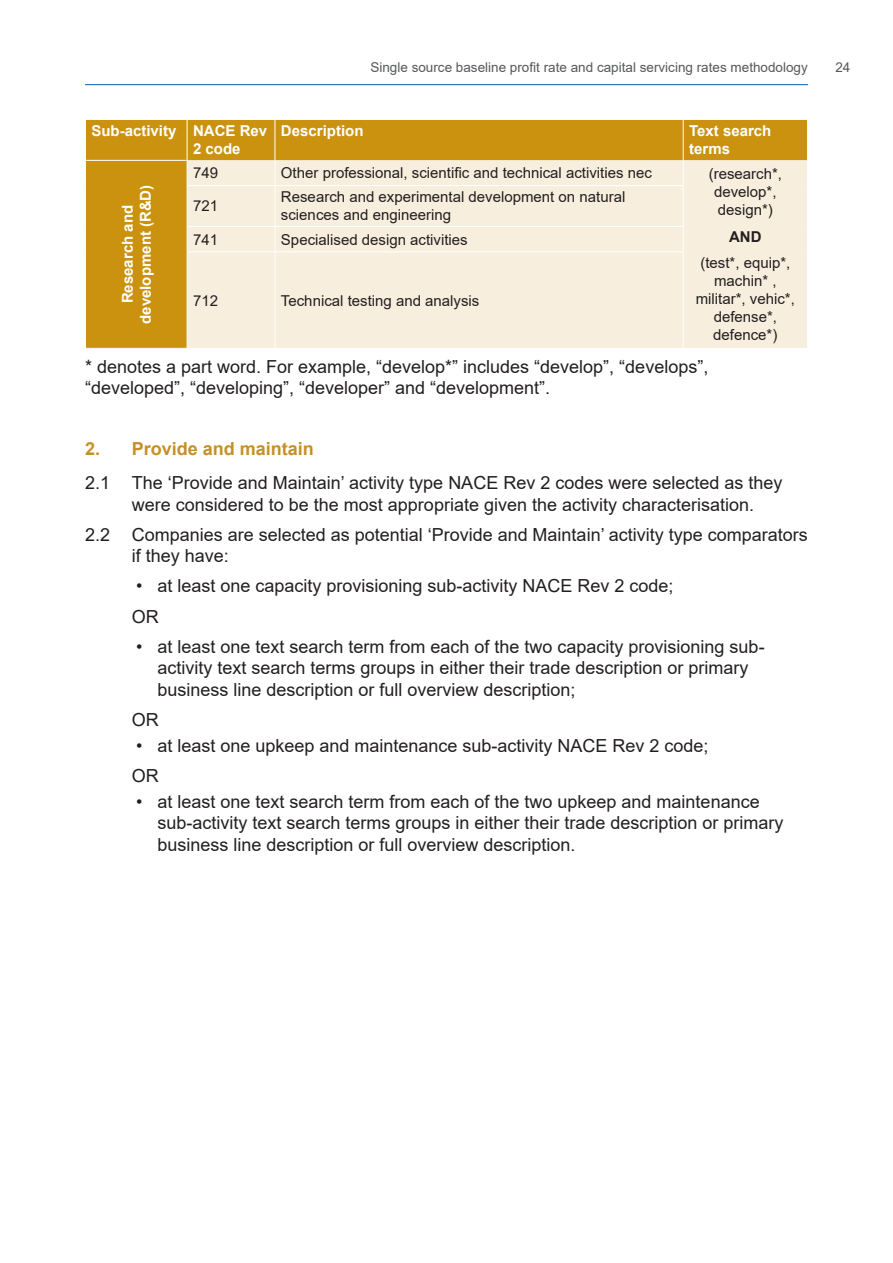
<style>
.page{position:relative;width:893px;height:1263px;background:#fff}
.page>*{position:absolute;margin:0;border:0;box-sizing:border-box;transform-origin:0 0}
.Body_text_-_Numbered{font:18px/21.6px "Arial";color:#231f20}
.Body_text_-_no_numbers{font:18px/21.6px "Arial";color:#231f20}
.Heading_-_Para__-_Numbered{font:700 18px "Arial";color:#c59028}
.Table_body{font:15px/18px "Arial";color:#231f20;text-align:center}
.Table_body-2{font:700 15px/18px "Arial";color:#fff}
.Table_body-3{font:700 15px "Arial";color:#231f20}
.t1{font:13.5px "Arial";color:#57585a}
</style>
<div class="page">
<hr style="left:85px;top:84px;width:723px;height:1px;background:#005eb8">
<div style="left:86px;top:120px;width:721px;height:228px;background:#ca920e"></div>
<div style="left:188px;top:160px;width:619px;height:188px;background:#f8eedd"></div>
<hr style="left:187px;top:120px;width:1px;height:40px;background:#fff">
<hr style="left:275px;top:120px;width:1px;height:40px;background:#fff">
<hr style="left:683px;top:120px;width:1px;height:40px;background:#fff">
<svg style="left:85px;top:160px;width:1px;height:26px"></svg>
<svg style="left:187px;top:160px;width:1px;height:25px"></svg>
<svg style="left:275px;top:160px;width:1px;height:25px"></svg>
<svg style="left:683px;top:160px;width:1px;height:25px"></svg>
<hr style="left:187px;top:185px;width:88px;height:1px;background:#fff">
<hr style="left:187px;top:186px;width:1px;height:40px;background:#fff">
<hr style="left:275px;top:185px;width:409px;height:1px;background:#fff">
<hr style="left:275px;top:186px;width:1px;height:40px;background:#fff">
<hr style="left:683px;top:186px;width:1px;height:40px;background:#fff">
<svg style="left:85px;top:226px;width:1px;height:26px"></svg>
<hr style="left:187px;top:226px;width:88px;height:1px;background:#fff">
<svg style="left:187px;top:227px;width:1px;height:24px"></svg>
<hr style="left:275px;top:226px;width:409px;height:1px;background:#fff">
<svg style="left:275px;top:227px;width:1px;height:24px"></svg>
<svg style="left:683px;top:227px;width:1px;height:24px"></svg>
<hr style="left:187px;top:251px;width:88px;height:1px;background:#fff">
<hr style="left:187px;top:252px;width:1px;height:96px;background:#fff">
<hr style="left:275px;top:251px;width:409px;height:1px;background:#fff">
<hr style="left:275px;top:252px;width:1px;height:96px;background:#fff">
<hr style="left:683px;top:252px;width:1px;height:96px;background:#fff">
<hr style="left:86px;top:160px;width:101px;height:1px;background:#fff">
<p class="t1" style="left:370px;top:58px;width:439px">Single source baseline profit rate and capital servicing rates methodology</p>
<p class="t1" style="left:835px;top:58px;width:17px">24</p>
<p class="Table_body-2" style="left:91px;top:122px;width:87px">Sub-activity</p>
<p class="Table_body-2" style="left:193px;top:122px;width:76px">NACE Rev<br>2 code</p>
<p class="Table_body-2" style="left:281px;top:122px;width:84px">Description</p>
<p class="Table_body-2" style="left:689px;top:122px;width:84px">Text search terms</p>
<p class="Table_body-2" style="left:119px;top:324px;width:141px;text-align:center;rotate:-90deg">Research and development (R&amp;D)</p>
<p class="Table_body" style="left:193px;top:164px;width:27px">749</p>
<p class="Table_body" style="left:281px;top:164px;width:372px">Other professional, scientific and technical activities nec</p>
<p class="Table_body" style="left:709px;top:165px;width:75px">(research*, develop*, design*)</p>
<p class="Table_body-3" style="left:729px;top:226px;width:34px">AND</p>
<p class="Table_body" style="left:696px;top:254px;width:101px">(test*, equip*, machin* , militar*, vehic*, defense*, defence*)</p>
<p class="Table_body" style="left:193px;top:197px;width:27px">721</p>
<p class="Table_body" style="left:281px;top:188px;width:346px;text-align:left">Research and experimental development on natural sciences and engineering</p>
<p class="Table_body" style="left:193px;top:230px;width:27px">741</p>
<p class="Table_body" style="left:281px;top:230px;width:188px">Specialised design activities</p>
<p class="Table_body" style="left:193px;top:291px;width:27px">712</p>
<p class="Table_body" style="left:281px;top:291px;width:200px">Technical testing and analysis</p>
<p class="Body_text_-_no_numbers" style="left:85px;top:356px;width:625px">* denotes a part word. For example, “develop*” includes “develop”, “develops”, “developed”, “developing”, “developer” and “development”.</p>
<p class="Heading_-_Para__-_Numbered" style="left:85px;top:436px;width:230px">2. Provide and maintain</p>
<p class="Body_text_-_Numbered" style="left:132px;top:472px;width:652px;text-indent:-47px">2.1 The ‘Provide and Maintain’ activity type NACE Rev 2 codes were selected as they were considered to be the most appropriate given the activity characterisation.</p>
<p class="Body_text_-_Numbered" style="left:132px;top:523px;width:678px;text-indent:-47px">2.2 Companies are selected as potential ‘Provide and Maintain’ activity type comparators if they have:</p>
<p class="Body_text_-_Numbered" style="left:136px;top:575px;width:539px">• at least one capacity provisioning sub-activity NACE Rev 2 code;</p>
<p class="Body_text_-_no_numbers" style="left:132px;top:605px;width:28px">OR</p>
<p class="Body_text_-_Numbered" style="left:157px;top:635px;width:609px;text-indent:-21px">• at least one text search term from each of the two capacity provisioning sub&shy;activity text search terms groups in either their trade description or primary business line description or full overview description;</p>
<p class="Body_text_-_no_numbers" style="left:132px;top:709px;width:28px">OR</p>
<p class="Body_text_-_Numbered" style="left:136px;top:734px;width:574px">• at least one upkeep and maintenance sub-activity NACE Rev 2 code;</p>
<p class="Body_text_-_no_numbers" style="left:132px;top:765px;width:28px">OR</p>
<p class="Body_text_-_Numbered" style="left:157px;top:790px;width:628px;text-indent:-21px">• at least one text search term from each of the two upkeep and maintenance sub-activity text search terms groups in either their trade description or primary business line description or full overview description.</p>
</div>
